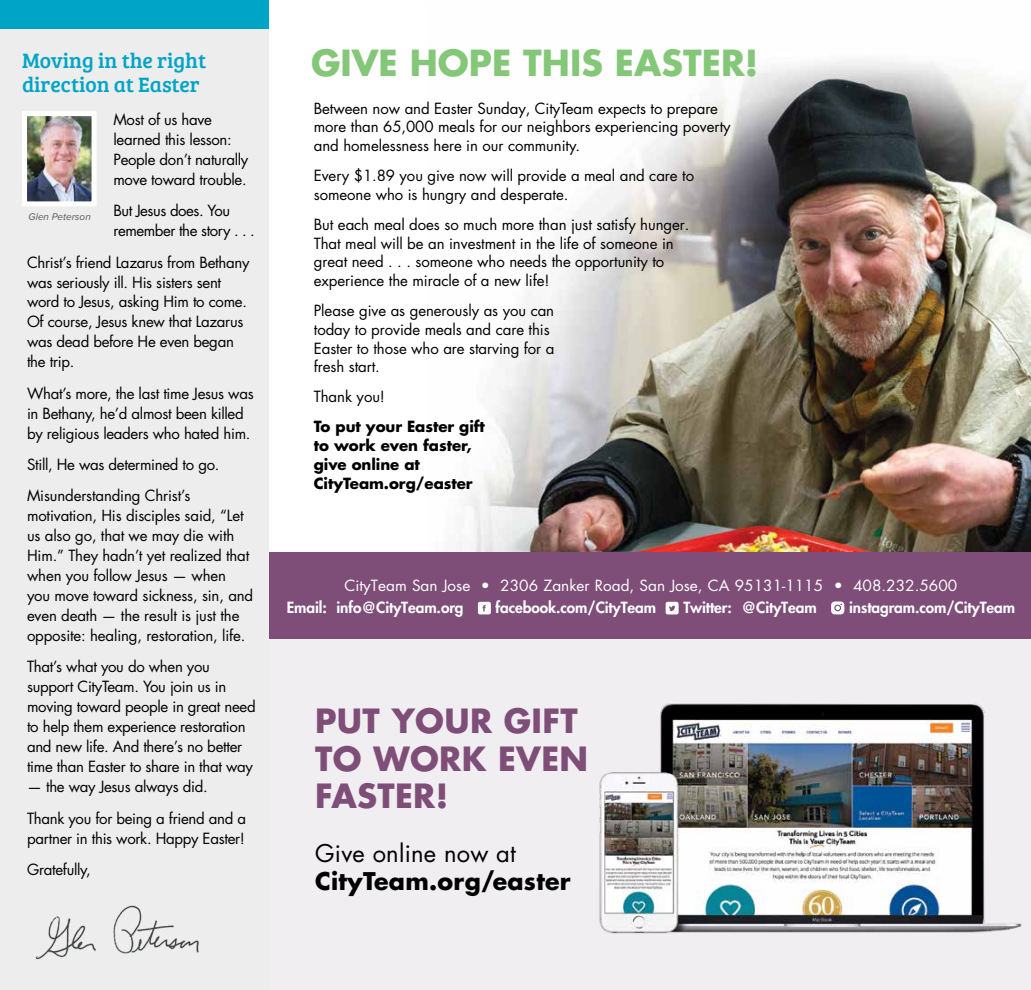
<style>
.page{position:relative;width:1031px;height:990px;background:#fff}
.page>*{position:absolute;margin:0;border:0;box-sizing:border-box;transform-origin:0 0}
.t1{font:700 35px "Futura Std";color:#84c778}
.t2{font:700 32.5px/37.5px "Futura Std";letter-spacing:.01em;color:#7e4e78}
.t3{font:700 23.75px "Futura Std";letter-spacing:.01em;color:#000}
.t4{font:23.75px "Futura Std";letter-spacing:.01em;color:#000}
.t5{font:21.5px/24px "Bree Serif";color:#00a4c7}
.t6{font:15px/20px "Futura Std";letter-spacing:-.01em;color:#000}
.t7{font:800 15px "Futura Std";letter-spacing:-.005em;color:#fff}
.t8{font:700 15px/18.8px "Futura Std";letter-spacing:-.005em;color:#000}
.t9{font:15px "Futura Std";color:#fff}
.t10{font:15px/20px "Futura Std";letter-spacing:-.03em;color:#000}
.t11{font:italic 10px "Proxima Nova";color:#58595b}
</style>
<div class="page">
<div style="left:269px;top:627px;width:762px;height:363px;background:#f1eef2"></div>
<img style="left:426px;top:60px;width:605px;height:493px">
<div style="left:269px;top:553px;width:762px;height:86px;background:#7e4e78"></div>
<svg style="left:478px;top:602px;width:13px;height:12px"></svg>
<svg style="left:666px;top:602px;width:13px;height:12px"></svg>
<svg style="left:831px;top:601px;width:13px;height:13px"></svg>
<div style="left:0;top:0;width:269px;height:990px;background:#ecedec"></div>
<img style="left:35px;top:905px;width:164px;height:55px">
<img style="left:28px;top:117px;width:63px;height:83px">
<div style="left:22px;top:111px;width:75px;height:95px;border:5px solid #fff"></div>
<div style="left:0;top:0;width:269px;height:28px;background:#00a4c7"></div>
<img style="left:599px;top:703px;width:423px;height:231px">
<h3 class="t5" style="left:22px;top:48px;width:186px">Moving in the right direction at Easter</h3>
<p class="t6" style="left:113px;top:110px;width:136px">Most of us have learned this lesson:<br>People don’t naturally move toward trouble.</p>
<p class="t10" style="left:113px;top:201px;width:143px">But Jesus does. You remember the story . . .</p>
<p class="t6" style="left:27px;top:252px;width:224px">Christ’s friend Lazarus from Bethany was seriously ill. His sisters sent word to Jesus, asking Him to come.<br>Of course, Jesus knew that Lazarus was dead before He even began the trip.</p>
<p class="t6" style="left:27px;top:383px;width:228px">What’s more, the last time Jesus was in Bethany, he’d almost been killed by religious leaders who hated him.</p>
<p class="t6" style="left:27px;top:449px;width:194px;line-height:31.2px">Still, He was determined to go.<br>Misunderstanding Christ’s</p>
<p class="t6" style="left:27px;top:506px;width:228px">motivation, His disciples said, “Let us also go, that we may die with Him.” They hadn’t yet realized that when you follow Jesus — when<br>you move toward sickness, sin, and even death — the result is just the opposite: healing, restoration, life.</p>
<p class="t6" style="left:27px;top:657px;width:230px">That’s what you do when you support CityTeam. You join us in moving toward people in great need to help them experience restoration and new life. And there’s no better time than Easter to share in that way</p>
<p class="t6" style="left:27px;top:771px;width:221px;line-height:31.2px">— the way Jesus always did.<br>Thank you for being a friend and a</p>
<p class="t6" style="left:27px;top:823px;width:219px;line-height:31.2px">partner in this work. Happy Easter!<br>Gratefully,</p>
<p class="t11" style="left:29px;top:211px;width:64px">Glen Peterson</p>
<h1 class="t1" style="left:311px;top:40px;width:449px">GIVE HOPE THIS EASTER!</h1>
<p class="t6" style="left:314px;top:99px;width:418px;line-height:18.8px">Between now and Easter Sunday, CityTeam expects to prepare more than 65,000 meals for our neighbors experiencing poverty and homelessness here in our community.</p>
<p class="t6" style="left:314px;top:167px;width:382px;line-height:18.8px">Every $1.89 you give now will provide a meal and care to someone who is hungry and desperate.</p>
<p class="t6" style="left:314px;top:215px;width:377px;line-height:18.8px">But each meal does so much more than just satisfy hunger.<br>That meal will be an investment in the life of someone in great need . . . someone who needs the opportunity to experience the miracle of a new life!</p>
<p class="t6" style="left:314px;top:302px;width:242px;line-height:18.8px">Please give as generously as you can today to provide meals and care this<br>Easter to those who are starving for a fresh start.</p>
<p class="t6" style="left:314px;top:387px;width:73px">Thank you!</p>
<p class="t8" style="left:314px;top:417px;width:173px">To put your Easter gift to work even faster, give online at<br>CityTeam.org/easter</p>
<p class="t9" style="left:345px;top:576px;width:614px">CityTeam San Jose • 2306 Zanker Road, San Jose, CA 95131-1115 • 408.232.5600</p>
<p class="t7" style="left:287px;top:598px;width:178px">Email: info@CityTeam.org</p>
<p class="t7" style="left:496px;top:598px;width:162px">facebook.com/CityTeam</p>
<p class="t7" style="left:683px;top:598px;width:135px">Twitter: @CityTeam</p>
<p class="t7" style="left:849px;top:598px;width:167px">instagram.com/CityTeam</p>
<h2 class="t2" style="left:315px;top:702px;width:275px">PUT YOUR GIFT<br>TO WORK EVEN<br>FASTER!</h2>
<h3 class="t4" style="left:315px;top:838px;width:202px">Give online now at</h3>
<h3 class="t3" style="left:315px;top:866px;width:257px">CityTeam.org/easter</h3>
</div>
